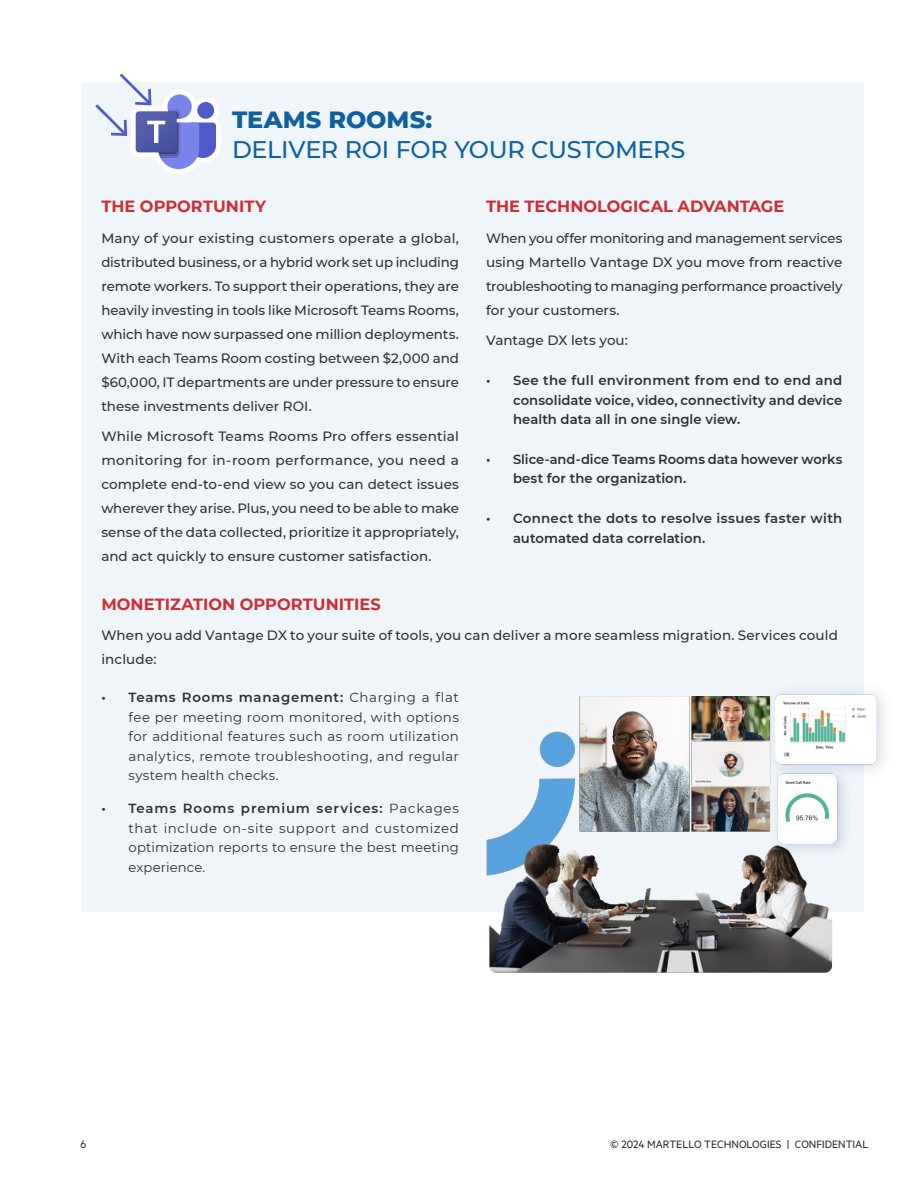
<style>
.page{position:relative;width:918px;height:1188px;background:#fff}
.page>*{position:absolute;margin:0;border:0;box-sizing:border-box;transform-origin:0 0}
.t1{font:500 24px/30px "Montserrat";letter-spacing:-.01em;color:#1060a0}
.t2{font:700 16.2px "Montserrat";letter-spacing:.005em;color:#cf2c34}
.t3{font:500 13.5px/24px "Montserrat";letter-spacing:.005em;color:#312f30;text-align:justify}
.t4{font:13.2px/19.5px "Montserrat";letter-spacing:.015em;color:#312f30;text-align:justify}
.t5{font:600 13.2px/19.5px "Montserrat";letter-spacing:.005em;color:#312f30}
.t6{font:12px "Metric";color:#231f20}
.s1{font-weight:800}
.s2{font-weight:600}
</style>
<div class="page">
<div style="left:81px;top:82px;width:783px;height:830px;background:#f0f5f9"></div>
<svg style="left:95px;top:73px;width:126px;height:101px"></svg>
<img style="left:486px;top:691px;width:399px;height:282px">
<p class="t1" style="left:232px;top:104px;width:455px"><span class="s1">TEAMS ROOMS:<br></span>DELIVER ROI FOR YOUR CUSTOMERS</p>
<p class="t2" style="left:101px;top:195px;width:166px">THE OPPORTUNITY</p>
<p class="t3" style="left:101px;top:225px;width:359px">Many of your existing customers operate a global, distributed business, or a hybrid work set up including remote workers. To support their operations, they are heavily investing in tools like Microsoft Teams Rooms, which have now surpassed one million deployments.<br>With each Teams Room costing between $2,000 and $60,000, IT departments are under pressure to ensure these investments deliver ROI.</p>
<p class="t3" style="left:101px;top:424px;width:359px">While Microsoft Teams Rooms Pro offers essential monitoring for in-room performance, you need a complete end-to-end view so you can detect issues wherever they arise. Plus, you need to be able to make sense of the data collected, prioritize it appropriately, and act quickly to ensure customer satisfaction.</p>
<p class="t2" style="left:486px;top:195px;width:300px">THE TECHNOLOGICAL ADVANTAGE</p>
<p class="t3" style="left:486px;top:225px;width:358px">When you offer monitoring and management services using Martello Vantage DX you move from reactive troubleshooting to managing performance proactively for your customers.</p>
<p class="t3" style="left:486px;top:328px;width:143px">Vantage DX lets you:</p>
<p class="t5" style="left:513px;top:370px;width:331px;text-align:justify;text-indent:-27px">• See the full environment from end to end and consolidate voice, video, connectivity and device health data all in one single view.</p>
<p class="t5" style="left:513px;top:449px;width:331px;text-indent:-27px">• Slice-and-dice Teams Rooms data however works best for the organization.</p>
<p class="t5" style="left:513px;top:508px;width:331px;text-indent:-27px">• Connect the dots to resolve issues faster with automated data correlation.</p>
<p class="t2" style="left:101px;top:592px;width:281px">MONETIZATION OPPORTUNITIES</p>
<p class="t3" style="left:101px;top:623px;width:738px">When you add Vantage DX to your suite of tools, you can deliver a more seamless migration. Services could include:</p>
<p class="t4" style="left:129px;top:687px;width:332px;text-indent:-27px"><span class="s2">• Teams Rooms management:</span> Charging a flat fee per meeting room monitored, with options for additional features such as room utilization analytics, remote troubleshooting, and regular system health checks.</p>
<p class="t4" style="left:129px;top:798px;width:332px;text-indent:-27px"><span class="s2">• Teams Rooms premium services:</span> Packages that include on-site support and customized optimization reports to ensure the best meeting experience.</p>
<p class="t6" style="left:81px;top:1138px;width:7px">6</p>
<p class="t6" style="left:610px;top:1138px;width:260px">© 2024 MARTELLO TECHNOLOGIES | CONFIDENTIAL</p>
</div>
